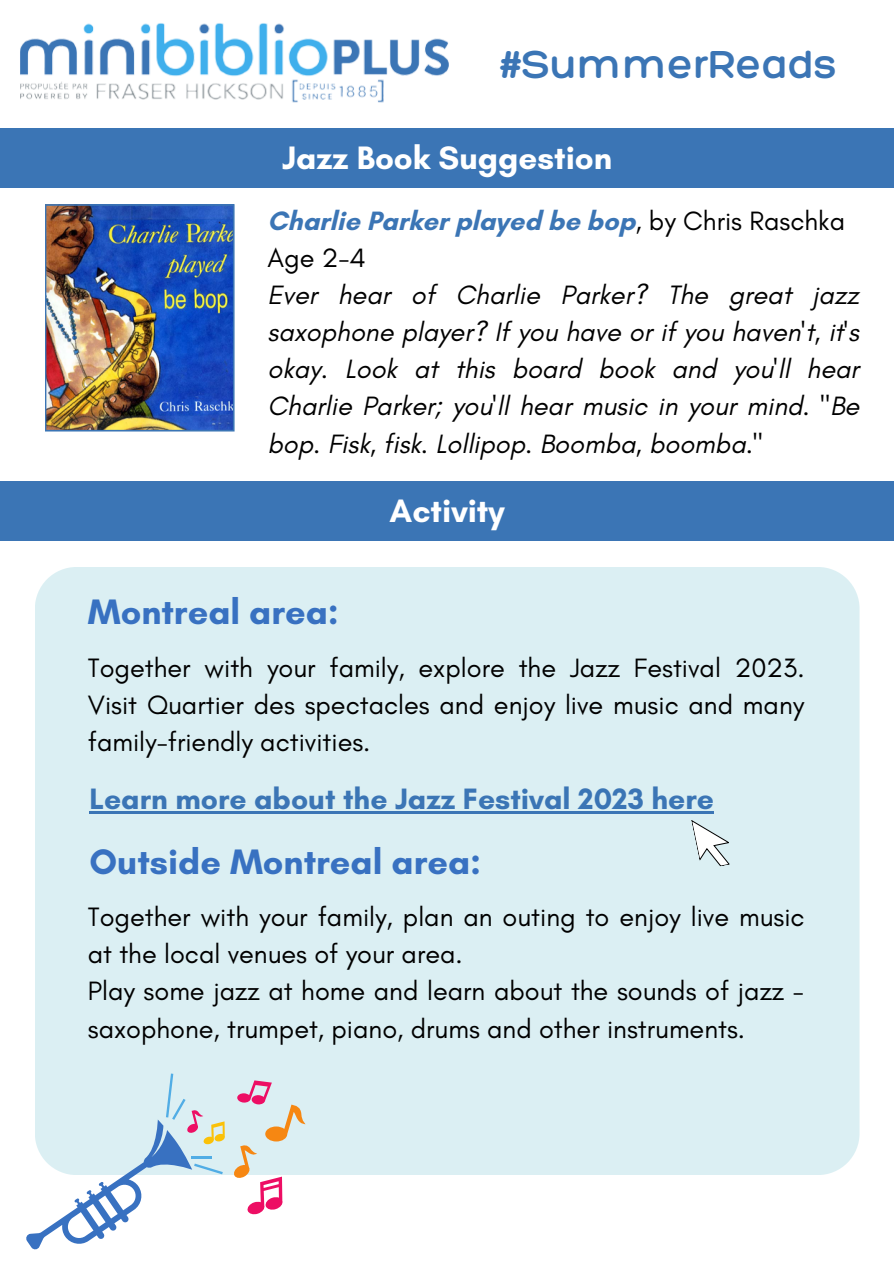
<style>
.page{position:relative;width:894px;height:1264px;background:#fff}
.page>*{position:absolute;margin:0;border:0;box-sizing:border-box;transform-origin:0 0}
.t1{font:300 42.3px "Hero";color:#3b75b5}
.t2{font:700 36px "Glacial Indifference";color:#3871c1}
.t3{font:700 33px "Glacial Indifference";color:#fff}
.t4{font:700 30px "Glacial Indifference";color:#3b75b5}
.t5{font:27px/37.2px "Glacial Indifference";color:#000}
.t6{font:italic 27px/37.2px "Glacial Indifference";color:#000;text-align:justify}
.t7{font:700 27px "Glacial Indifference";color:#3b75b5}
.s1{font-weight:400;color:#000}
</style>
<div class="page">
<div style="left:444px;top:128px;width:449px;height:60px;background:#3b75b5"></div>
<div style="left:0;top:128px;width:450px;height:60px;background:#3b75b5"></div>
<img style="left:45px;top:204px;width:189px;height:227px">
<img style="left:20px;top:23px;width:429px;height:80px">
<div style="left:444px;top:481px;width:449px;height:59px;background:#3b75b5"></div>
<div style="left:0;top:481px;width:450px;height:59px;background:#3b75b5"></div>
<div style="left:35px;top:567px;width:824px;height:607px;background:#dbeff3"></div>
<svg style="left:233px;top:1080px;width:72px;height:135px"></svg>
<svg style="left:26px;top:1073px;width:199px;height:177px"></svg>
<svg style="left:690px;top:813px;width:43px;height:57px"></svg>
<hr style="left:89px;top:811px;width:624px;height:2px;background:#3b75b5">
<p class="t1" style="left:500px;top:38px;width:338px">#SummerReads</p>
<p class="t3" style="left:282px;top:138px;width:331px">Jazz Book Suggestion</p>
<p class="t7" style="left:267px;top:204px;width:579px">Charlie Parker played be bop<span class="s1">, by Chris Raschka</span></p>
<p class="t5" style="left:267px;top:239px;width:100px">Age 2-4</p>
<p class="t6" style="left:267px;top:276px;width:593px">Ever hear of Charlie Parker? The great jazz saxophone player? If you have or if you haven't, it's okay. Look at this board book and you'll hear Charlie Parker; you'll hear music in your mind. "Be bop. Fisk, fisk. Lollipop. Boomba, boomba."</p>
<p class="t3" style="left:389px;top:490px;width:117px">Activity</p>
<p class="t2" style="left:88px;top:590px;width:252px">Montreal area:</p>
<p class="t5" style="left:88px;top:648px;width:718px;text-align:justify">Together with your family, explore the Jazz Festival 2023.<br>Visit Quartier des spectacles and enjoy live music and many family-friendly activities.</p>
<p class="t4" style="left:89px;top:780px;width:626px">Learn more about the Jazz Festival 2023 here</p>
<p class="t2" style="left:89px;top:839px;width:393px">Outside Montreal area:</p>
<p class="t5" style="left:88px;top:897px;width:718px">Together with your family, plan an outing to enjoy live music at the local venues of your area.</p>
<p class="t5" style="left:88px;top:972px;width:717px">Play some jazz at home and learn about the sounds of jazz - saxophone, trumpet, piano, drums and other instruments.</p>
</div>
